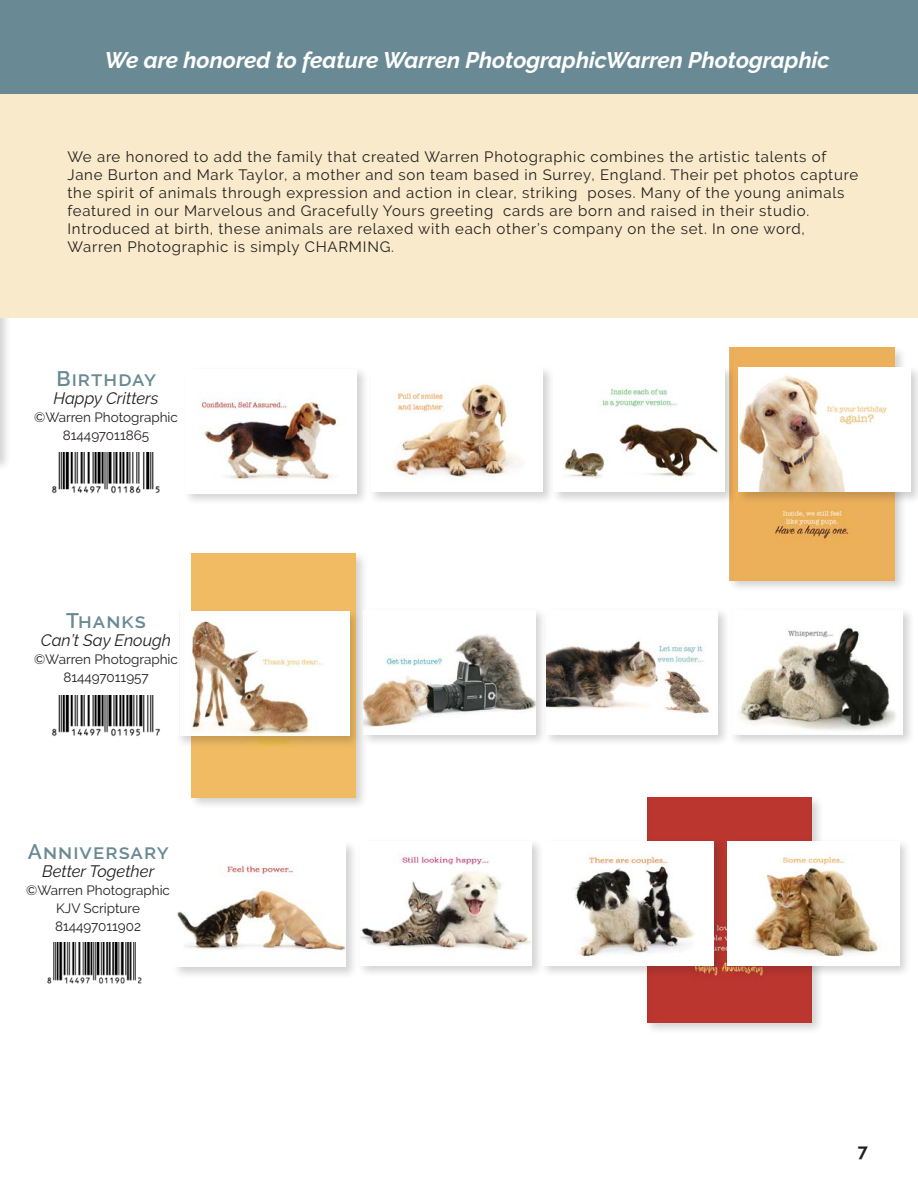
<style>
.page{position:relative;width:918px;height:1188px;background:#fff}
.page>*{position:absolute;margin:0;border:0;box-sizing:border-box;transform-origin:0 0}
.t1{font:italic 700 22.5px "Raleway";color:#fff}
.t2{font:600 21px "Raleway";letter-spacing:.05em;color:#698a94}
.t3{font:700 18px "Raleway";color:#231f20}
.t4{font:italic 16.5px "Raleway";color:#231f20}
.t5{font:15px/18px "Raleway";letter-spacing:.05em;color:#231f20}
.t6{font:13.5px "Raleway";color:#231f20}
</style>
<div class="page">
<div style="left:0;top:0;width:918px;height:94px;background:#698a94"></div>
<hr style="left:0;top:94px;width:1px;height:224px;background:#34a1da">
<div style="left:0;top:284px;width:12px;height:187px;background:#231f20;opacity:.2"></div>
<div style="left:1px;top:94px;width:917px;height:224px;background:#f9eacb"></div>
<div style="left:727px;top:345px;width:180px;height:248px;background:#231f20;opacity:.2"></div>
<img style="left:729px;top:347px;width:165px;height:233px">
<div style="left:188px;top:551px;width:181px;height:259px;background:#231f20;opacity:.2"></div>
<div style="left:191px;top:554px;width:165px;height:243px;background:#f0bb63"></div>
<div style="left:182px;top:366px;width:187px;height:140px;background:#231f20;opacity:.2"></div>
<img style="left:186px;top:369px;width:171px;height:124px">
<div style="left:175px;top:608px;width:187px;height:140px;background:#231f20;opacity:.2"></div>
<img style="left:180px;top:612px;width:169px;height:124px">
<div style="left:736px;top:365px;width:182px;height:139px;background:#231f20;opacity:.2"></div>
<img style="left:739px;top:368px;width:171px;height:124px">
<div style="left:728px;top:607px;width:187px;height:140px;background:#231f20;opacity:.2"></div>
<img style="left:731px;top:610px;width:172px;height:124px">
<div style="left:368px;top:365px;width:187px;height:139px;background:#231f20;opacity:.2"></div>
<img style="left:371px;top:368px;width:172px;height:124px">
<div style="left:361px;top:607px;width:186px;height:140px;background:#231f20;opacity:.2"></div>
<img style="left:364px;top:610px;width:171px;height:124px">
<div style="left:551px;top:365px;width:186px;height:139px;background:#231f20;opacity:.2"></div>
<img style="left:554px;top:368px;width:171px;height:124px">
<div style="left:543px;top:607px;width:187px;height:140px;background:#231f20;opacity:.2"></div>
<img style="left:546px;top:610px;width:171px;height:124px">
<img style="left:52px;top:453px;width:108px;height:41px">
<img style="left:51px;top:695px;width:109px;height:42px">
<div style="left:645px;top:794px;width:179px;height:241px;background:#231f20;opacity:.2"></div>
<div style="left:647px;top:797px;width:165px;height:225px;background:#ba362f"></div>
<div style="left:171px;top:840px;width:187px;height:139px;background:#231f20;opacity:.2"></div>
<img style="left:174px;top:843px;width:172px;height:124px">
<div style="left:725px;top:838px;width:187px;height:140px;background:#231f20;opacity:.2"></div>
<img style="left:728px;top:841px;width:171px;height:124px">
<div style="left:357px;top:838px;width:187px;height:140px;background:#231f20;opacity:.2"></div>
<img style="left:360px;top:841px;width:171px;height:124px">
<div style="left:539px;top:838px;width:187px;height:140px;background:#231f20;opacity:.2"></div>
<img style="left:542px;top:841px;width:172px;height:124px">
<img style="left:47px;top:942px;width:95px;height:42px">
<p class="t1" style="left:105px;top:47px;width:726px">We are honored to feature Warren PhotographicWarren Photographic</p>
<p class="t5" style="left:67px;top:147px;width:792px">We are honored to add the family that created Warren Photographic combines the artistic talents of Jane Burton and Mark Taylor, a mother and son team based in Surrey, England. Their pet photos capture the spirit of animals through expression and action in clear, striking poses. Many of the young animals featured in our Marvelous and Gracefully Yours greeting cards are born and raised in their studio.<br>Introduced at birth, these animals are relaxed with each other’s company on the set. In one word, Warren Photographic is simply CHARMING.</p>
<p class="t2" style="left:57px;top:366px;width:101px">Birthday</p>
<p class="t4" style="left:53px;top:388px;width:107px">Happy Critters</p>
<p class="t6" style="left:34px;top:409px;width:145px">©Warren Photographic</p>
<p class="t6" style="left:63px;top:427px;width:88px">814497011865</p>
<p class="t2" style="left:66px;top:609px;width:81px">Thanks</p>
<p class="t4" style="left:41px;top:631px;width:132px">Can’t Say Enough</p>
<p class="t6" style="left:34px;top:652px;width:145px">©Warren Photographic</p>
<p class="t6" style="left:63px;top:670px;width:87px">814497011957</p>
<p class="t2" style="left:28px;top:839px;width:143px">Anniversary</p>
<p class="t4" style="left:42px;top:862px;width:114px">Better Together</p>
<p class="t6" style="left:26px;top:882px;width:145px">©Warren Photographic</p>
<p class="t6" style="left:56px;top:900px;width:85px">KJV Scripture</p>
<p class="t6" style="left:55px;top:918px;width:88px">814497011902</p>
<p class="t3" style="left:858px;top:1140px;width:12px">7</p>
</div>
